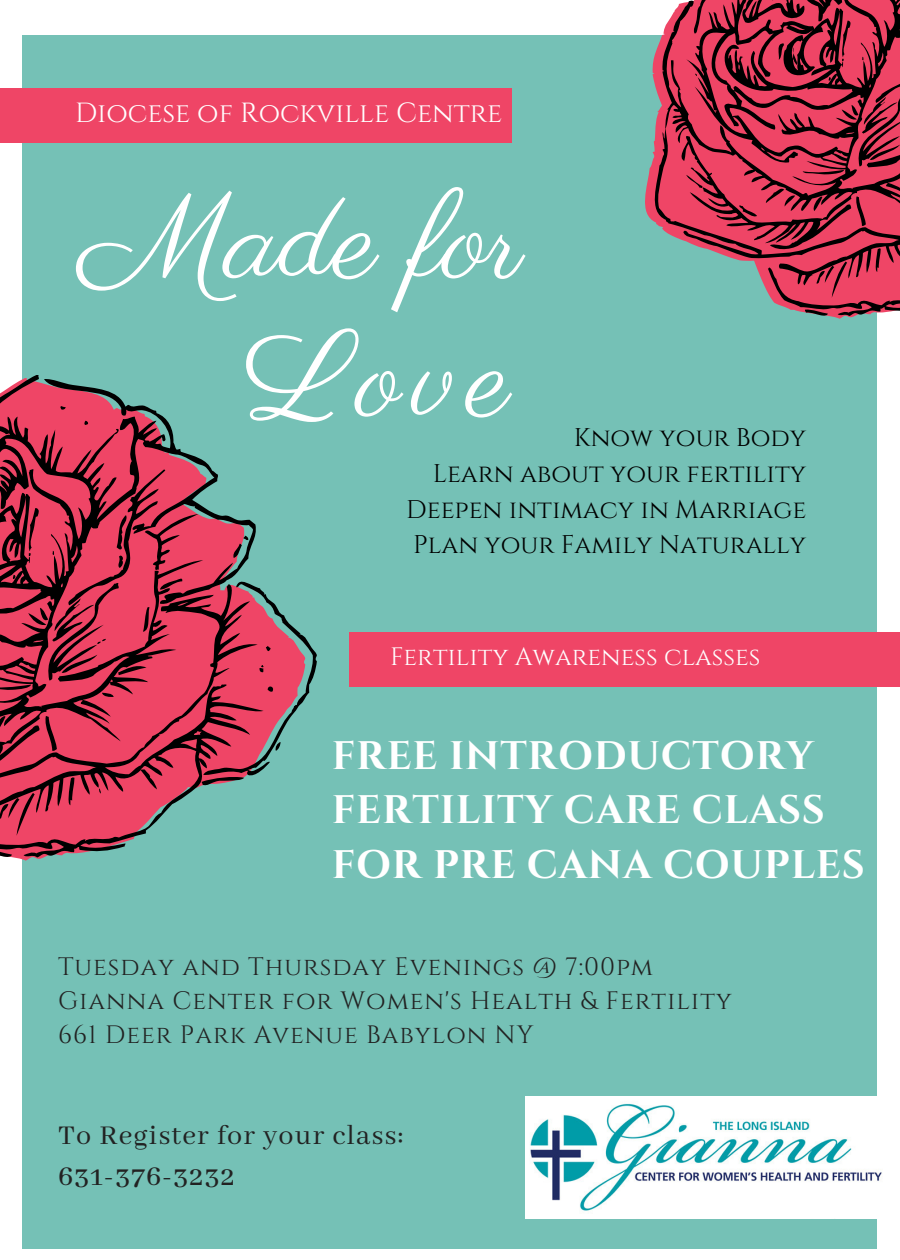
<style>
.page{position:relative;width:900px;height:1260px;background:#fff}
.page>*{position:absolute;margin:0;border:0;box-sizing:border-box;transform-origin:0 0}
.t1{font:120.75px/138.2px "Parisienne";color:#fff;text-align:right}
.t2{font:700 39.75px/54.5px "Cinzel";letter-spacing:.02em;color:#fff}
.t3{font:30.25px/41.2px "Abhaya Libre";letter-spacing:.04em;color:#222}
.t4{font:27.75px "Cinzel";color:#fff}
.t5{font:25.5px/35.5px "Cinzel";color:#000;text-align:right}
.t6{font:25.25px/33.8px "Cinzel";letter-spacing:.04em;color:#222}
.t7{font:25.25px "Cinzel";color:#fff}
.s1{font-weight:500}
</style>
<div class="page">
<div style="left:23px;top:36px;width:854px;height:1213px;background:#75c1b6"></div>
<svg style="left:0;top:379px;width:212px;height:479px"></svg>
<svg style="left:0;top:375px;width:39px;height:45px"></svg>
<svg style="left:0;top:469px;width:317px;height:367px"></svg>
<div style="left:349px;top:632px;width:551px;height:54px;background:#ef4566"></div>
<div style="left:0;top:88px;width:512px;height:54px;background:#ef4566"></div>
<svg style="left:647px;top:2px;width:253px;height:315px"></svg>
<svg style="left:686px;top:0;width:214px;height:226px;background:#a63046"></svg>
<img style="left:525px;top:1097px;width:357px;height:122px">
<p class="t4" style="left:75px;top:95px;width:429px">Diocese of Rockville Centre</p>
<h1 class="t1" style="left:81px;top:179px;width:444px">Made for<br>Love</h1>
<p class="t5" style="left:406px;top:421px;width:402px">Know your Body<br>Learn about your fertility<br>Deepen intimacy in Marriage<br>Plan your Family Naturally</p>
<p class="t7" style="left:390px;top:640px;width:372px">Fertility Awareness classes</p>
<h2 class="t2" style="left:332px;top:730px;width:534px">FREE INTRODUCTORY<br>FERTILITY CARE CLASS<br>FOR PRE CANA COUPLES</h2>
<p class="t6" style="left:58px;top:951px;width:675px">Tuesday and Thursday Evenings @ 7:00pm<br>Gianna Center for Women's Health &amp; Fertility<br>661 Deer Park Avenue Babylon NY</p>
<p class="t3" style="left:58px;top:1116px;width:347px">To Register for your class<span class="s1">:<br>631-376-3232</span></p>
</div>
